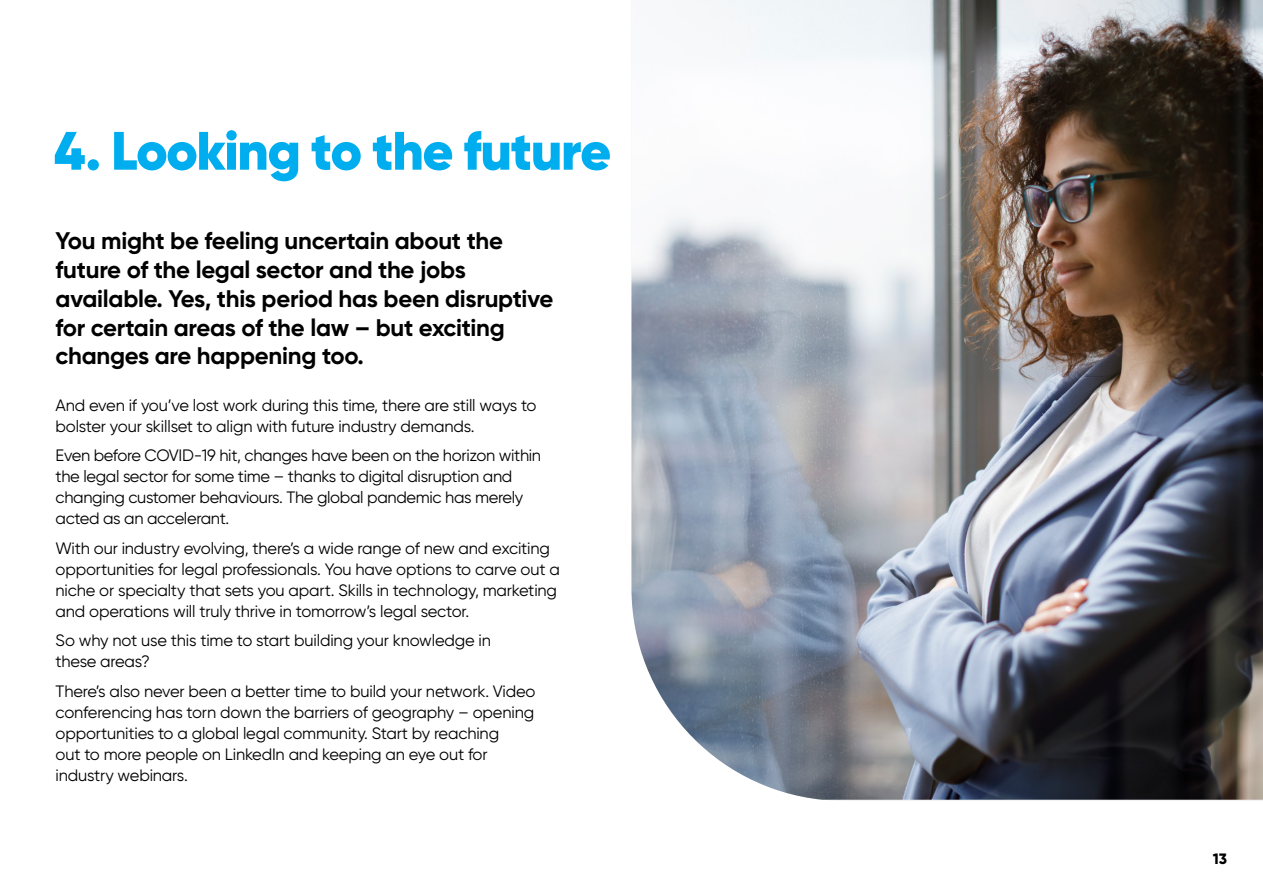
<style>
.page{position:relative;width:1263px;height:893px;background:#fff}
.page>*{position:absolute;margin:0;border:0;box-sizing:border-box;transform-origin:0 0}
.t1{font:900 54px "Gilroy";letter-spacing:-.02em;color:#00aeef}
.t2{font:700 24px/28.8px "Gilroy";letter-spacing:-.01em;color:#000}
.t3{font:16.5px/21px "Gilroy";letter-spacing:-.01em;color:#000}
.t4{font:800 15px "Gilroy";color:#000}
</style>
<div class="page">
<img style="left:631px;top:0;width:632px;height:800px">
<h1 class="t1" style="left:54px;top:116px;width:559px">4. Looking to the future</h1>
<h2 class="t2" style="left:56px;top:226px;width:499px">You might be feeling uncertain about the future of the legal sector and the jobs available. Yes, this period has been disruptive for certain areas of the law – but exciting changes are happening too.</h2>
<p class="t3" style="left:56px;top:394px;width:482px">And even if you’ve lost work during this time, there are still ways to bolster your skillset to align with future industry demands.</p>
<p class="t3" style="left:56px;top:445px;width:487px">Even before COVID-19 hit, changes have been on the horizon within the legal sector for some time – thanks to digital disruption and changing customer behaviours. The global pandemic has merely acted as an accelerant.</p>
<p class="t3" style="left:56px;top:537px;width:506px">With our industry evolving, there’s a wide range of new and exciting opportunities for legal professionals. You have options to carve out a niche or specialty that sets you apart. Skills in technology, marketing and operations will truly thrive in tomorrow’s legal sector.</p>
<p class="t3" style="left:56px;top:630px;width:437px">So why not use this time to start building your knowledge in these areas?</p>
<p class="t3" style="left:56px;top:680px;width:481px">There’s also never been a better time to build your network. Video conferencing has torn down the barriers of geography – opening opportunities to a global legal community. Start by reaching<br>out to more people on LinkedIn and keeping an eye out for industry webinars.</p>
<p class="t4" style="left:1213px;top:849px;width:16px">13</p>
</div>
